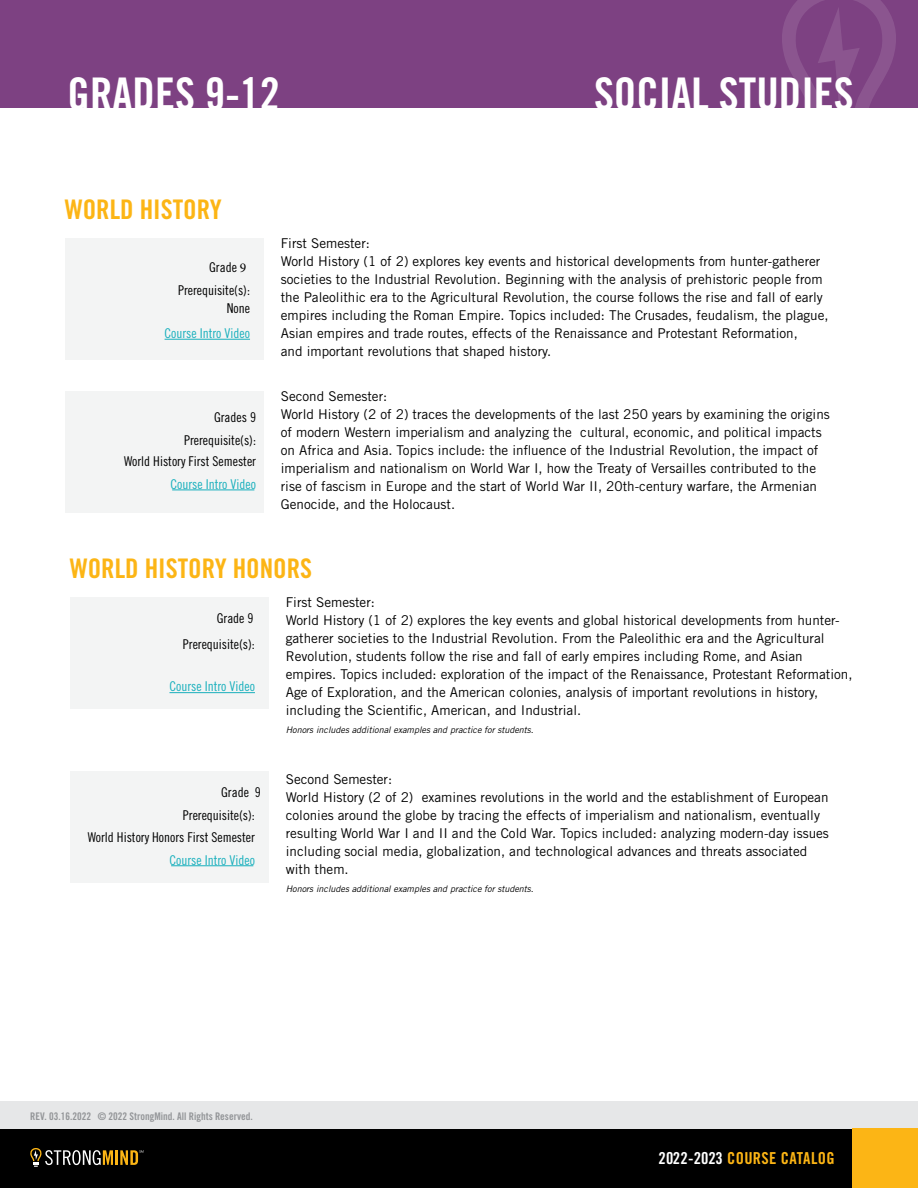
<style>
.page{position:relative;width:918px;height:1188px;background:#fff}
.page>*{position:absolute;margin:0;border:0;box-sizing:border-box;transform-origin:0 0}
.t1{font:45px "Trade Gothic LT Std Bd Cn 20";color:#fff}
.t2{font:27px "Trade Gothic LT Std Bd Cn 20";color:#fcb515}
.t3{font:16.5px "Trade Gothic LT Std Bd Cn 20";letter-spacing:.02em;color:#fcb515}
.t4{font:13.5px/18px "Trade Gothic LT Std";color:#000}
.t5{font:13.5px/23.2px "Trade Gothic LT Std Cn 18";color:#000;text-align:right}
.t6{font:13.5px "Trade Gothic LT Std Cn 18";color:#1ab0bd}
.t7{font:10.5px "Trade Gothic LT Std Bd Cn 20";color:#939598}
.t8{font:italic 9px "Trade Gothic LT Std";color:#000}
.s1{font-family:"Minion Pro"}
.s2{color:#fff}
</style>
<div class="page">
<div style="left:0;top:1102px;width:918px;height:27px;background:#e6e7e8"></div>
<div style="left:0;top:1129px;width:918px;height:59px;background:#000"></div>
<div style="left:852px;top:1129px;width:66px;height:59px;background:#fcb515"></div>
<hr style="left:115px;top:1150px;width:3px;height:15px;background:#fcb515">
<svg style="left:30px;top:1148px;width:83px;height:19px"></svg>
<svg style="left:120px;top:1150px;width:24px;height:15px"></svg>
<div style="left:0;top:0;width:918px;height:108px;background:#7d4182"></div>
<svg style="left:782px;top:0;width:114px;height:108px"></svg>
<div style="left:65px;top:239px;width:199px;height:121px;background:#f3f4f4"></div>
<hr style="left:165px;top:339px;width:85px;height:1px;background:#1ab0bd">
<div style="left:65px;top:391px;width:199px;height:121px;background:#f3f4f4"></div>
<hr style="left:172px;top:490px;width:82px;height:1px;background:#1ab0bd">
<div style="left:70px;top:597px;width:198px;height:112px;background:#f3f4f4"></div>
<hr style="left:170px;top:692px;width:85px;height:1px;background:#1ab0bd">
<div style="left:70px;top:771px;width:198px;height:111px;background:#f3f4f4"></div>
<hr style="left:171px;top:865px;width:82px;height:1px;background:#1ab0bd">
<h1 class="t1" style="left:68px;top:66px;width:214px">GRADES 9-12</h1>
<h1 class="t1" style="left:594px;top:66px;width:261px">SOCIAL STUDIES</h1>
<h2 class="t2" style="left:65px;top:193px;width:159px">WORLD HISTORY</h2>
<p class="t5" style="left:178px;top:255px;width:73px">Grade <span class="s1">9<br></span>Prerequisite(s):</p>
<p class="t5" style="left:227px;top:297px;width:25px">None</p>
<p class="t6" style="left:165px;top:325px;width:87px">Course Intro Video</p>
<p class="t5" style="left:184px;top:405px;width:73px">Grades 9<br>Prerequisite(s):</p>
<p class="t5" style="left:124px;top:450px;width:134px">World History First Semester</p>
<p class="t6" style="left:171px;top:477px;width:87px">Course Intro Video</p>
<p class="t4" style="left:281px;top:234px;width:549px">First Semester:<br>World History (1 of 2) explores key events and historical developments from hunter-gatherer societies to the Industrial Revolution. Beginning with the analysis of prehistoric people from the Paleolithic era to the Agricultural Revolution, the course follows the rise and fall of early empires including the Roman Empire. Topics included: The Crusades, feudalism, the plague, Asian empires and trade routes, effects of the Renaissance and Protestant Reformation,<br>and important revolutions that shaped history.</p>
<p class="t4" style="left:281px;top:387px;width:551px">Second Semester:<br>World History (2 of 2) traces the developments of the last 250 years by examining the origins of modern Western imperialism and analyzing the cultural, economic, and political impacts on Africa and Asia. Topics include: the influence of the Industrial Revolution, the impact of imperialism and nationalism on World War I, how the Treaty of Versailles contributed to the rise of fascism in Europe and the start of World War II, 20th-century warfare, the Armenian Genocide, and the Holocaust.</p>
<h2 class="t2" style="left:70px;top:552px;width:244px">WORLD HISTORY HONORS</h2>
<p class="t4" style="left:286px;top:593px;width:568px">First Semester:<br>World History (1 of 2) explores the key events and global historical developments from hunter&shy;gatherer societies to the Industrial Revolution. From the Paleolithic era and the Agricultural Revolution, students follow the rise and fall of early empires including Rome, and Asian empires. Topics included: exploration of the impact of the Renaissance, Protestant Reformation, Age of Exploration, and the American colonies, analysis of important revolutions in history, including the Scientific, American, and Industrial.</p>
<p class="t8" style="left:286px;top:724px;width:249px">Honors includes additional examples and practice for students.</p>
<p class="t4" style="left:286px;top:770px;width:545px">Second Semester:<br>World History (2 of 2) examines revolutions in the world and the establishment of European colonies around the globe by tracing the effects of imperialism and nationalism, eventually resulting World War I and II and the Cold War. Topics included: analyzing modern-day issues including social media, globalization, and technological advances and threats associated with them.</p>
<p class="t8" style="left:286px;top:883px;width:249px">Honors includes additional examples and practice for students.</p>
<p class="t5" style="left:183px;top:605px;width:73px;line-height:25.8px">Grade 9<br>Prerequisite(s):</p>
<p class="t6" style="left:170px;top:678px;width:87px">Course Intro Video</p>
<p class="t5" style="left:183px;top:780px;width:79px;text-align:left;text-indent:38px">Grade 9<br>Prerequisite(s):</p>
<p class="t5" style="left:88px;top:825px;width:169px">World History Honors First Semester</p>
<p class="t6" style="left:170px;top:852px;width:87px">Course Intro Video</p>
<p class="t7" style="left:30px;top:1110px;width:224px">REV. 03.16.2022 © 2022 StrongMind. All Rights Reserved.</p>
<p class="t3" style="left:658px;top:1148px;width:178px"><span class="s2">2022-2023</span> COURSE CATALOG</p>
</div>
